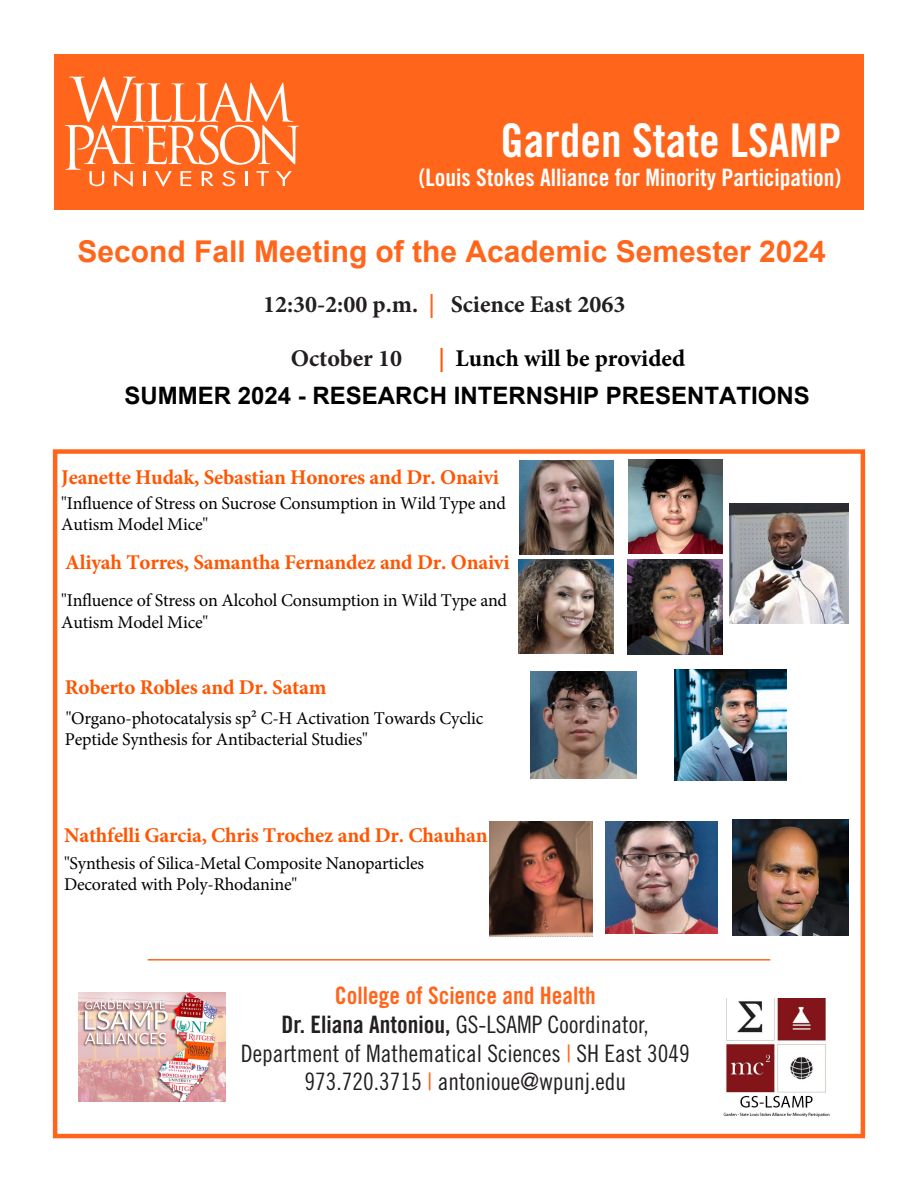
<style>
.page{position:relative;width:918px;height:1188px;background:#fff}
.page>*{position:absolute;margin:0;border:0;box-sizing:border-box;transform-origin:0 0}
.t1{font:46.5px "Trade Gothic Bold Cond Twenty";color:#fff}
.t2{font:700 30px "Arial";color:#ff661c}
.t3{font:24px/28.8px "Trade Gothic Cond Eighteen";color:#231f20;text-align:center}
.t4{font:24px "Trade Gothic Bold Cond Twenty";color:#fff}
.t5{font:700 24px "Arial";color:#000}
.t6{font:700 24px "Minion Pro";color:#231f20}
.t7{font:24px "Trade Gothic Bold Cond Twenty";color:#ff661c}
.t8{font:700 24px "Minion Pro";color:#000}
.t9{font:700 21px "Minion Pro";letter-spacing:-.01em;color:#f50}
.t10{font:18px/21.6px "Minion Pro";letter-spacing:-.01em;color:#000}
.s1{color:#ff661c}
.s2{color:#f50}
.s3{font-family:"Trade Gothic Bold Cond Twenty"}
</style>
<div class="page">
<div style="left:53px;top:449px;width:812px;height:689px;border:4px solid #ff661c"></div>
<div style="left:54px;top:54px;width:810px;height:156px;background:#ff661c"></div>
<svg style="left:65px;top:77px;width:234px;height:110px"></svg>
<img style="left:724px;top:998px;width:105px;height:118px">
<img style="left:79px;top:993px;width:147px;height:109px">
<hr style="left:148px;top:959px;width:622px;height:2px;background:#ff661c">
<img style="left:530px;top:672px;width:107px;height:106px">
<img style="left:675px;top:670px;width:111px;height:111px">
<img style="left:732px;top:819px;width:116px;height:116px">
<img style="left:729px;top:504px;width:120px;height:119px">
<img style="left:520px;top:460px;width:94px;height:94px">
<img style="left:519px;top:559px;width:95px;height:95px">
<img style="left:629px;top:460px;width:93px;height:94px">
<img style="left:627px;top:559px;width:96px;height:96px">
<img style="left:490px;top:821px;width:103px;height:116px">
<img style="left:606px;top:821px;width:112px;height:113px">
<p class="t1" style="left:500px;top:112px;width:342px">Garden State LSAMP</p>
<p class="t4" style="left:419px;top:163px;width:424px">(Louis Stokes Alliance for Minority Participation)</p>
<h2 class="t2" style="left:77px;top:231px;width:750px">Second Fall Meeting of the Academic Semester 2024</h2>
<h3 class="t6" style="left:263px;top:287px;width:364px">12:30-2:00 p.m. <span class="s1">|</span> Science East 2063</h3>
<h3 class="t6" style="left:291px;top:341px;width:113px">October 10</h3>
<h3 class="t8" style="left:439px;top:341px;width:248px"><span class="s2">|</span> Lunch will be provided</h3>
<h3 class="t5" style="left:124px;top:379px;width:687px">SUMMER 2024 - RESEARCH INTERNSHIP PRESENTATIONS</h3>
<p class="t9" style="left:61px;top:462px;width:439px">Jeanette Hudak, Sebastian Honores and Dr. Onaivi</p>
<p class="t10" style="left:61px;top:492px;width:446px">"Influence of Stress on Sucrose Consumption in Wild Type and<br>Autism Model Mice"</p>
<p class="t9" style="left:65px;top:547px;width:446px">Aliyah Torres, Samantha Fernandez and Dr. Onaivi</p>
<p class="t10" style="left:61px;top:590px;width:447px">"Influence of Stress on Alcohol Consumption in Wild Type and<br>Autism Model Mice"</p>
<p class="t9" style="left:65px;top:672px;width:263px">Roberto Robles and Dr. Satam</p>
<p class="t10" style="left:65px;top:707px;width:420px">"Organo-photocatalysis sp² C-H Activation Towards Cyclic<br>Peptide Synthesis for Antibacterial Studies"</p>
<p class="t9" style="left:64px;top:820px;width:425px">Nathfelli Garcia, Chris Trochez and Dr. Chauhan</p>
<p class="t10" style="left:64px;top:852px;width:362px">"Synthesis of Silica-Metal Composite Nanoparticles<br>Decorated with Poly-Rhodanine"</p>
<p class="t7" style="left:335px;top:981px;width:263px">College of Science and Health</p>
<p class="t3" style="left:241px;top:1010px;width:451px"><span class="s3">Dr. Eliana Antoniou,</span> GS-LSAMP Coordinator,<br>Department of Mathematical Sciences <span class="s1">|</span> SH East 3049</p>
<p class="t3" style="left:304px;top:1067px;width:323px">973.720.3715 <span class="s1">|</span> antonioue@wpunj.edu</p>
</div>
